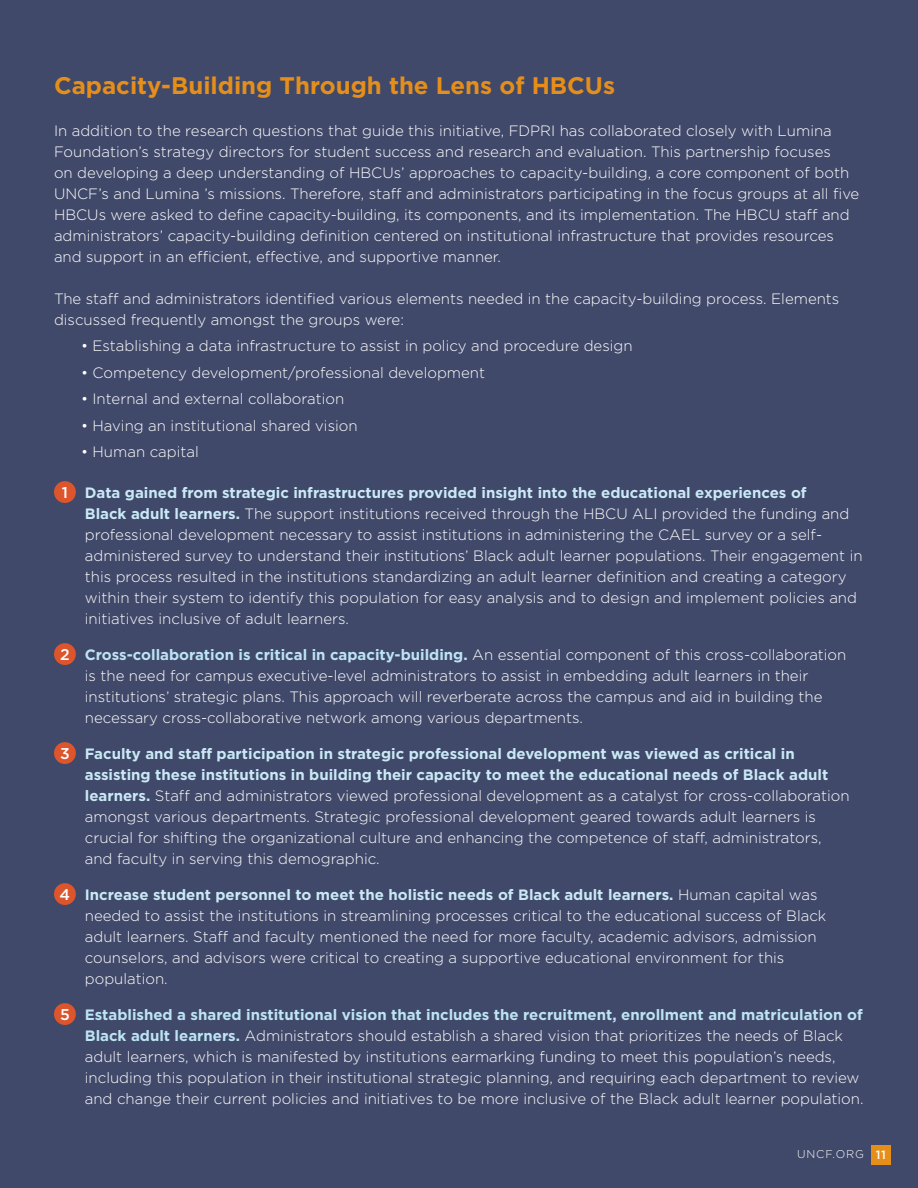
<style>
.page{position:relative;width:918px;height:1188px;background:#404969}
.page>*{position:absolute;margin:0;border:0;box-sizing:border-box;transform-origin:0 0}
.t1{font:700 24px "Gotham";color:#e58e1a}
.t2{font:300 15px/21px "Gotham";color:#fff}
.t3{font:300 11.25px "Gotham";letter-spacing:.08em;color:#fff}
.s1{font-weight:500;font-size:15.6px}
.s2{font-weight:700;color:#cae9f6}
.s3{font-weight:700;color:#bde4f4}
.s4{font-weight:500;font-size:12px}
</style>
<div class="page">
<div style="left:871px;top:1145px;width:20px;height:20px;background:#e58e1a"></div>
<div style="left:54px;top:481px;width:22px;height:22px;background:#dc552c;border-radius:50%"></div>
<div style="left:54px;top:643px;width:22px;height:22px;background:#dc552c;border-radius:50%"></div>
<div style="left:54px;top:742px;width:22px;height:22px;background:#dc552c;border-radius:50%"></div>
<div style="left:54px;top:883px;width:22px;height:22px;background:#dc552c;border-radius:50%"></div>
<div style="left:54px;top:1003px;width:22px;height:22px;background:#dc552c;border-radius:50%"></div>
<h1 class="t1" style="left:54px;top:72px;width:563px">Capacity-Building Through the Lens of HBCUs</h1>
<p class="t2" style="left:54px;top:120px;width:807px">In addition to the research questions that guide this initiative, FDPRI has collaborated closely with Lumina Foundation’s strategy directors for student success and research and evaluation. This partnership focuses<br>on developing a deep understanding of HBCUs’ approaches to capacity-building, a core component of both UNCF’s and Lumina ’s missions. Therefore, staff and administrators participating in the focus groups at all five HBCUs were asked to define capacity-building, its components, and its implementation. The HBCU staff and administrators’ capacity-building definition centered on institutional infrastructure that provides resources and support in an efficient, effective, and supportive manner.</p>
<p class="t2" style="left:54px;top:288px;width:787px">The staff and administrators identified various elements needed in the capacity-building process. Elements discussed frequently amongst the groups were:</p>
<p class="t2" style="left:81px;top:335px;width:553px">• Establishing a data infrastructure to assist in policy and procedure design</p>
<p class="t2" style="left:81px;top:362px;width:406px">• Competency development/professional development</p>
<p class="t2" style="left:81px;top:388px;width:265px">• Internal and external collaboration</p>
<p class="t2" style="left:81px;top:415px;width:278px">• Having an institutional shared vision</p>
<p class="t2" style="left:81px;top:441px;width:119px">• Human capital</p>
<p class="t2" style="left:85px;top:482px;width:779px;text-indent:-23px"><span class="s1">1</span> <span class="s2">Data gained from strategic infrastructures provided insight into the educational experiences of<br>Black adult learners.</span> The support institutions received through the HBCU ALI provided the funding and professional development necessary to assist institutions in administering the CAEL survey or a self&shy;administered survey to understand their institutions’ Black adult learner populations. Their engagement in this process resulted in the institutions standardizing an adult learner definition and creating a category within their system to identify this population for easy analysis and to design and implement policies and initiatives inclusive of adult learners.</p>
<p class="t2" style="left:85px;top:644px;width:763px;text-indent:-25px"><span class="s1">2</span> <span class="s3">Cross-collaboration is critical in capacity-building.</span> An essential component of this cross-collaboration is the need for campus executive-level administrators to assist in embedding adult learners in their institutions’ strategic plans. This approach will reverberate across the campus and aid in building the necessary cross-collaborative network among various departments.</p>
<p class="t2" style="left:85px;top:743px;width:766px;text-indent:-25px"><span class="s1">3</span> <span class="s2">Faculty and staff participation in strategic professional development was viewed as critical in assisting these institutions in building their capacity to meet the educational needs of Black adult learners.</span> Staff and administrators viewed professional development as a catalyst for cross-collaboration amongst various departments. Strategic professional development geared towards adult learners is crucial for shifting the organizational culture and enhancing the competence of staff, administrators, and faculty in serving this demographic.</p>
<p class="t2" style="left:85px;top:884px;width:743px;text-indent:-25px"><span class="s1">4</span> <span class="s2">Increase student personnel to meet the holistic needs of Black adult learners.</span> Human capital was needed to assist the institutions in streamlining processes critical to the educational success of Black adult learners. Staff and faculty mentioned the need for more faculty, academic advisors, admission counselors, and advisors were critical to creating a supportive educational environment for this population.</p>
<p class="t2" style="left:85px;top:1004px;width:780px;text-indent:-25px"><span class="s1">5</span> <span class="s3">Established a shared institutional vision that includes the recruitment, enrollment and matriculation of Black adult learners.</span> Administrators should establish a shared vision that prioritizes the needs of Black adult learners, which is manifested by institutions earmarking funding to meet this population’s needs, including this population in their institutional strategic planning, and requiring each department to review and change their current policies and initiatives to be more inclusive of the Black adult learner population.</p>
<p class="t3" style="left:797px;top:1148px;width:91px">UNCF.ORG <span class="s4">11</span></p>
</div>
